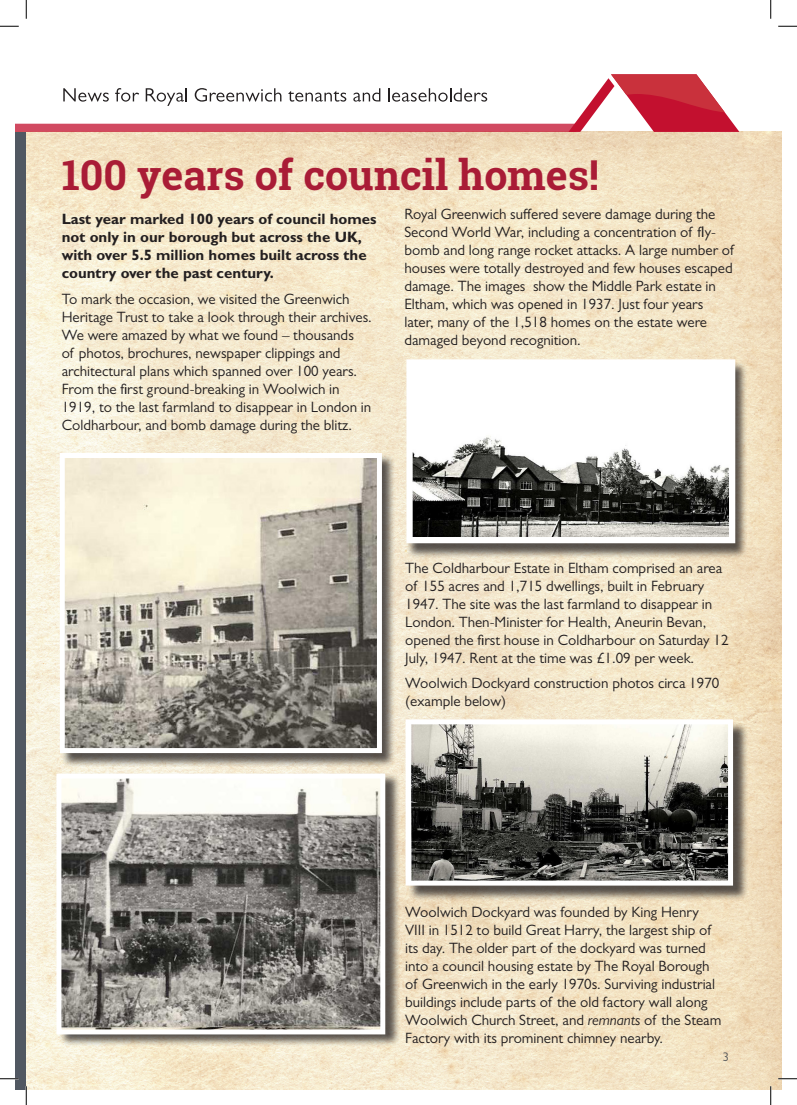
<style>
.page{position:relative;width:797px;height:1105px;background:#fff}
.page>*{position:absolute;margin:0;border:0;box-sizing:border-box;transform-origin:0 0}
.t1{font:700 41.25px "Roboto Slab";color:#a91c36}
.t2{font:15px/18px "Gill Sans MT Std";color:#231f20}
.t3{font:700 15px/18px "Gill Sans MT Std";color:#231f20}
.t4{font:12.5px "Gill Sans MT Std";color:#57585a}
.s1{font-style:italic}
</style>
<div class="page">
<img style="left:26px;top:132px;width:755px;height:957px">
<svg style="left:16px;top:74px;width:723px;height:58px"></svg>
<div style="left:16px;top:132px;width:10px;height:957px;background:#515862"></div>
<div style="left:405px;top:361px;width:343px;height:198px;background:#231f20;opacity:.75"></div>
<img style="left:413px;top:366px;width:315px;height:170px">
<div style="left:406px;top:359px;width:329px;height:184px;border:6px solid #fff"></div>
<div style="left:60px;top:454px;width:336px;height:313px;background:#231f20;opacity:.75"></div>
<img style="left:66px;top:459px;width:310px;height:288px">
<div style="left:60px;top:453px;width:322px;height:300px;border:5px solid #fff"></div>
<div style="left:58px;top:773px;width:343px;height:274px;background:#231f20;opacity:.75"></div>
<img style="left:62px;top:779px;width:317px;height:249px">
<div style="left:56px;top:773px;width:329px;height:261px;border:5px solid #fff"></div>
<div style="left:407px;top:721px;width:341px;height:180px;background:#231f20;opacity:.75"></div>
<img style="left:411px;top:725px;width:316px;height:155px">
<div style="left:405px;top:719px;width:328px;height:167px;border:5px solid #fff"></div>
<svg style="left:0;top:25px;width:19px;height:2px"></svg>
<svg style="left:778px;top:25px;width:19px;height:2px"></svg>
<svg style="left:0;top:1078px;width:18px;height:1px"></svg>
<svg style="left:778px;top:1078px;width:19px;height:1px"></svg>
<svg style="left:25px;top:0;width:2px;height:19px"></svg>
<svg style="left:25px;top:1086px;width:2px;height:19px"></svg>
<svg style="left:770px;top:0;width:1px;height:19px"></svg>
<svg style="left:770px;top:1086px;width:1px;height:19px"></svg>
<p class="t1" style="left:62px;top:147px;width:539px">100 years of council homes!</p>
<p class="t3" style="left:62px;top:210px;width:316px">Last year marked 100 years of council homes not only in our borough but across the UK, with over 5.5 million homes built across the country over the past century.</p>
<p class="t2" style="left:62px;top:289px;width:311px">To mark the occasion, we visited the Greenwich Heritage Trust to take a look through their archives.<br>We were amazed by what we found – thousands<br>of photos, brochures, newspaper clippings and architectural plans which spanned over 100 years.<br>From the first ground-breaking in Woolwich in 1919, to the last farmland to disappear in London in Coldharbour, and bomb damage during the blitz.</p>
<p class="t2" style="left:404px;top:205px;width:331px">Royal Greenwich suffered severe damage during the Second World War, including a concentration of fly&shy;bomb and long range rocket attacks. A large number of houses were totally destroyed and few houses escaped damage. The images show the Middle Park estate in Eltham, which was opened in 1937. Just four years later, many of the 1,518 homes on the estate were damaged beyond recognition.</p>
<p class="t2" style="left:405px;top:559px;width:325px">The Coldharbour Estate in Eltham comprised an area of 155 acres and 1,715 dwellings, built in February 1947. The site was the last farmland to disappear in London. Then-Minister for Health, Aneurin Bevan, opened the first house in Coldharbour on Saturday 12<br>July, 1947. Rent at the time was £1.09 per week.</p>
<p class="t2" style="left:405px;top:674px;width:315px">Woolwich Dockyard construction photos circa 1970 (example below)</p>
<p class="t2" style="left:405px;top:903px;width:318px">Woolwich Dockyard was founded by King Henry VIII in 1512 to build Great Harry, the largest ship of its day. The older part of the dockyard was turned into a council housing estate by The Royal Borough of Greenwich in the early 1970s. Surviving industrial buildings include parts of the old factory wall along Woolwich Church Street, and <span class="s1">remnants</span> of the Steam Factory with its prominent chimney nearby.</p>
<p class="t4" style="left:722px;top:1050px;width:8px">3</p>
</div>
